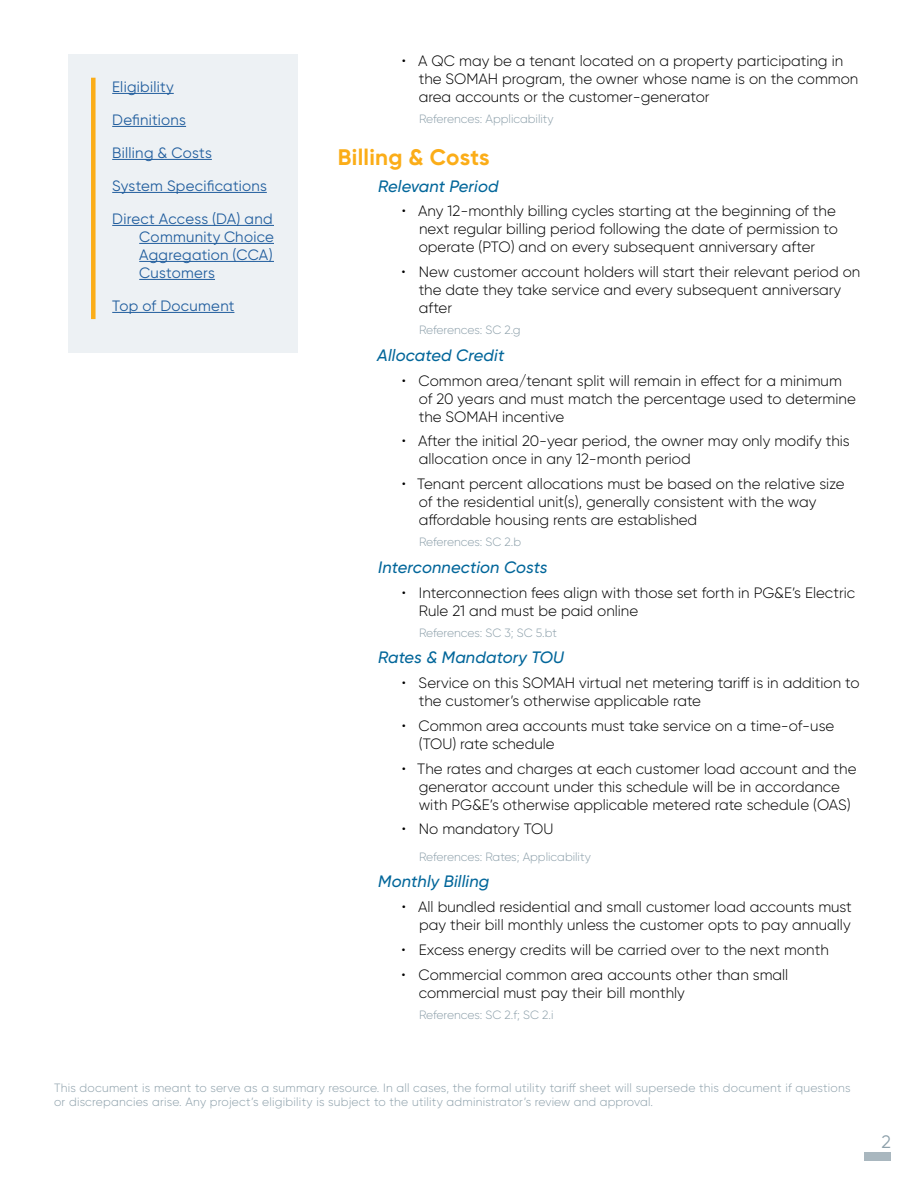
<style>
.page{position:relative;width:918px;height:1188px;background:#fff}
.page>*{position:absolute;margin:0;border:0;box-sizing:border-box;transform-origin:0 0}
.t1{font:700 22.5px "Gilroy";letter-spacing:.01em;color:#fbad18}
.t2{font:18px "Gilroy";color:#8da0aa}
.t3{font:italic 500 16.5px "Gilroy";letter-spacing:.01em;color:#02669a}
.t4{font:300 15px/18px "Gilroy";color:#000}
.t5{font:15px/18px "Gilroy";letter-spacing:.02em;color:#215e9e;text-align:justify}
.t6{font:300 12px/14.4px "Gilroy";letter-spacing:.01em;color:#8da0aa}
.t7{font:300 12px "Gilroy";letter-spacing:-.01em;color:#8da0aa}
</style>
<div class="page">
<div style="left:864px;top:1152px;width:27px;height:9px;background:#a9b7bf"></div>
<div style="left:68px;top:54px;width:230px;height:299px;background:#edf1f4"></div>
<div style="left:91px;top:78px;width:5px;height:241px;background:#fbad18"></div>
<hr style="left:112px;top:93px;width:62px;height:1px;background:#215e9e">
<hr style="left:112px;top:126px;width:74px;height:1px;background:#215e9e">
<hr style="left:112px;top:159px;width:100px;height:1px;background:#215e9e">
<hr style="left:112px;top:192px;width:155px;height:1px;background:#215e9e">
<hr style="left:112px;top:225px;width:162px;height:1px;background:#215e9e">
<hr style="left:139px;top:243px;width:135px;height:1px;background:#215e9e">
<hr style="left:139px;top:261px;width:135px;height:1px;background:#215e9e">
<hr style="left:139px;top:279px;width:76px;height:1px;background:#215e9e">
<hr style="left:112px;top:312px;width:122px;height:1px;background:#215e9e">
<p class="t5" style="left:112px;top:78px;width:63px">Eligibility</p>
<p class="t5" style="left:112px;top:111px;width:75px">Definitions</p>
<p class="t5" style="left:112px;top:144px;width:101px">Billing &amp; Costs</p>
<p class="t5" style="left:112px;top:177px;width:156px">System Specifications</p>
<p class="t5" style="left:139px;top:210px;width:136px;text-indent:-27px">Direct Access (DA) and Community Choice Aggregation (CCA)<br>Customers</p>
<p class="t5" style="left:112px;top:297px;width:124px">Top of Document</p>
<p class="t4" style="left:419px;top:52px;width:441px;text-indent:-17px">• A QC may be a tenant located on a property participating in the SOMAH program, the owner whose name is on the common area accounts or the customer-generator</p>
<p class="t6" style="left:419px;top:112px;width:136px">References: Applicability</p>
<h1 class="t1" style="left:338px;top:143px;width:153px">Billing &amp; Costs</h1>
<p class="t3" style="left:378px;top:176px;width:122px">Relevant Period</p>
<p class="t4" style="left:419px;top:202px;width:421px;text-indent:-17px">• Any 12-monthly billing cycles starting at the beginning of the next regular billing period following the date of permission to operate (PTO) and on every subsequent anniversary after</p>
<p class="t4" style="left:419px;top:263px;width:443px;text-indent:-17px">• New customer account holders will start their relevant period on the date they take service and every subsequent anniversary after</p>
<p class="t7" style="left:419px;top:323px;width:103px">References: SC 2.g</p>
<p class="t3" style="left:377px;top:345px;width:129px">Allocated Credit</p>
<p class="t4" style="left:419px;top:371px;width:439px;text-indent:-17px">• Common area/tenant split will remain in effect for a minimum of 20 years and must match the percentage used to determine the SOMAH incentive</p>
<p class="t4" style="left:419px;top:432px;width:432px;text-indent:-17px">• After the initial 20-year period, the owner may only modify this allocation once in any 12-month period</p>
<p class="t4" style="left:419px;top:475px;width:427px;text-indent:-17px">• Tenant percent allocations must be based on the relative size of the residential unit(s), generally consistent with the way affordable housing rents are established</p>
<p class="t7" style="left:419px;top:535px;width:103px">References: SC 2.b</p>
<p class="t3" style="left:378px;top:557px;width:171px">Interconnection Costs</p>
<p class="t4" style="left:419px;top:583px;width:438px;text-indent:-17px">• Interconnection fees align with those set forth in PG&amp;E’s Electric<br>Rule 21 and must be paid online</p>
<p class="t7" style="left:419px;top:625px;width:139px">References: SC 3; SC 5.bt</p>
<p class="t3" style="left:378px;top:647px;width:187px">Rates &amp; Mandatory TOU</p>
<p class="t4" style="left:419px;top:674px;width:442px;text-indent:-17px">• Service on this SOMAH virtual net metering tariff is in addition to the customer’s otherwise applicable rate</p>
<p class="t4" style="left:419px;top:716px;width:417px;text-indent:-17px">• Common area accounts must take service on a time-of-use (TOU) rate schedule</p>
<p class="t4" style="left:419px;top:759px;width:439px;text-indent:-17px">• The rates and charges at each customer load account and the generator account under this schedule will be in accordance with PG&amp;E’s otherwise applicable metered rate schedule (OAS)</p>
<p class="t4" style="left:402px;top:820px;width:153px">• No mandatory TOU</p>
<p class="t6" style="left:419px;top:849px;width:173px">References: Rates; Applicability</p>
<p class="t3" style="left:378px;top:871px;width:113px">Monthly Billing</p>
<p class="t4" style="left:402px;top:898px;width:452px;text-align:right">• All bundled residential and small customer load accounts must pay their bill monthly unless the customer opts to pay annually</p>
<p class="t4" style="left:402px;top:940px;width:429px">• Excess energy credits will be carried over to the next month</p>
<p class="t4" style="left:419px;top:965px;width:371px;text-indent:-17px">• Commercial common area accounts other than small commercial must pay their bill monthly</p>
<p class="t6" style="left:419px;top:1007px;width:136px">References: SC 2.f; SC 2.i</p>
<p class="t6" style="left:54px;top:1080px;width:798px">This document is meant to serve as a summary resource. In all cases, the formal utility tariff sheet will supersede this document if questions or discrepancies arise. Any project’s eligibility is subject to the utility administrator’s review and approval.</p>
<p class="t2" style="left:882px;top:1130px;width:11px">2</p>
</div>
